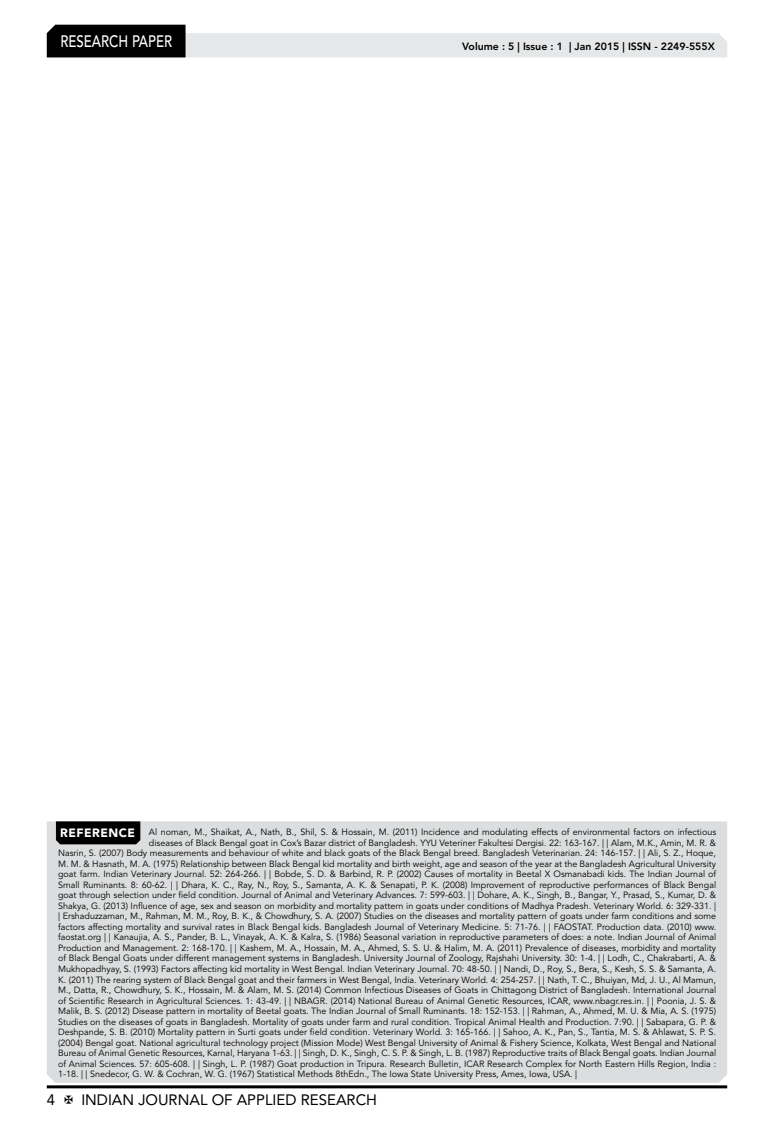
<style>
.page{position:relative;width:774px;height:1136px;background:#fff}
.page>*{position:absolute;margin:0;border:0;box-sizing:border-box;transform-origin:0 0}
.t1{font:500 16.5px "Avenir LT Std";color:#fff;scale:.8 1}
.t2{font:15px "Avenir LT Std";color:#000}
.t3{font:800 10.5px "Avenir LT Std";color:#000}
.t4{font:9px "Avenir LT Std";color:#000}
.s1{font-weight:900;font-size:12px;color:#fff}
</style>
<div class="page">
<hr style="left:47px;top:1085px;width:680px;height:3px;background:#000">
<svg style="left:47px;top:25px;width:680px;height:32px"></svg>
<div style="left:47px;top:821px;width:680px;height:261px;background:#dcddde"></div>
<div style="left:56px;top:821px;width:84px;height:23px;background:#000"></div>
<h1 class="t1" style="left:60px;top:32px;width:139px">RESEARCH PAPER</h1>
<p class="t3" style="left:462px;top:41px;width:254px">Volume : 5 | Issue : 1 | Jan 2015 | ISSN - 2249-555X</p>
<p class="t4" style="left:60px;top:827px;width:658px"><span class="s1">REFERENCE</span> Al noman, M., Shaikat, A., Nath, B., Shil, S. &amp; Hossain, M. (2011) Incidence and modulating effects of environmental factors on infectious</p>
<p class="t4" style="left:149px;top:837px;width:569px">diseases of Black Bengal goat in Cox’s Bazar district of Bangladesh. YYU Veteriner Fakultesi Dergisi. 22: 163-167. | | Alam, M.K., Amin, M. R. &amp;</p>
<p class="t4" style="left:58px;top:848px;width:659px">Nasrin, S. (2007) Body measurements and behaviour of white and black goats of the Black Bengal breed. Bangladesh Veterinarian. 24: 146-157. | | Ali, S. Z., Hoque,</p>
<p class="t4" style="left:58px;top:858px;width:660px">M. M. &amp; Hasnath, M. A. (1975) Relationship between Black Bengal kid mortality and birth weight, age and season of the year at the Bangladesh Agricultural University</p>
<p class="t4" style="left:58px;top:869px;width:660px">goat farm. Indian Veterinary Journal. 52: 264-266. | | Bobde, S. D. &amp; Barbind, R. P. (2002) Causes of mortality in Beetal X Osmanabadi kids. The Indian Journal of</p>
<p class="t4" style="left:58px;top:879px;width:660px">Small Ruminants. 8: 60-62. | | Dhara, K. C., Ray, N., Roy, S., Samanta, A. K. &amp; Senapati, P. K. (2008) Improvement of reproductive performances of Black Bengal</p>
<p class="t4" style="left:58px;top:890px;width:660px">goat through selection under field condition. Journal of Animal and Veterinary Advances. 7: 599-603. | | Dohare, A. K., Singh, B., Bangar, Y., Prasad, S., Kumar, D. &amp;</p>
<p class="t4" style="left:58px;top:900px;width:660px">Shakya, G. (2013) Influence of age, sex and season on morbidity and mortality pattern in goats under conditions of Madhya Pradesh. Veterinary World. 6: 329-331. |</p>
<p class="t4" style="left:58px;top:911px;width:660px">| Ershaduzzaman, M., Rahman, M. M., Roy, B. K., &amp; Chowdhury, S. A. (2007) Studies on the diseases and mortality pattern of goats under farm conditions and some</p>
<p class="t4" style="left:58px;top:921px;width:660px">factors affecting mortality and survival rates in Black Bengal kids. Bangladesh Journal of Veterinary Medicine. 5: 71-76. | | FAOSTAT. Production data. (2010) www.</p>
<p class="t4" style="left:58px;top:932px;width:660px">faostat.org | | Kanaujia, A. S., Pander, B. L., Vinayak, A. K. &amp; Kalra, S. (1986) Seasonal variation in reproductive parameters of does: a note. Indian Journal of Animal</p>
<p class="t4" style="left:58px;top:942px;width:660px">Production and Management. 2: 168-170. | | Kashem, M. A., Hossain, M. A., Ahmed, S. S. U. &amp; Halim, M. A. (2011) Prevalence of diseases, morbidity and mortality</p>
<p class="t4" style="left:58px;top:953px;width:660px">of Black Bengal Goats under different management systems in Bangladesh. University Journal of Zoology, Rajshahi University. 30: 1-4. | | Lodh, C., Chakrabarti, A. &amp;</p>
<p class="t4" style="left:58px;top:963px;width:660px">Mukhopadhyay, S. (1993) Factors affecting kid mortality in West Bengal. Indian Veterinary Journal. 70: 48-50. | | Nandi, D., Roy, S., Bera, S., Kesh, S. S. &amp; Samanta, A.</p>
<p class="t4" style="left:58px;top:974px;width:659px">K. (2011) The rearing system of Black Bengal goat and their farmers in West Bengal, India. Veterinary World. 4: 254-257. | | Nath, T. C., Bhuiyan, Md, J. U., Al Mamun,</p>
<p class="t4" style="left:58px;top:984px;width:659px">M., Datta, R., Chowdhury, S. K., Hossain, M. &amp; Alam, M. S. (2014) Common Infectious Diseases of Goats in Chittagong District of Bangladesh. International Journal</p>
<p class="t4" style="left:58px;top:995px;width:660px">of Scientific Research in Agricultural Sciences. 1: 43-49. | | NBAGR. (2014) National Bureau of Animal Genetic Resources, ICAR, www.nbagr.res.in. | | Poonia, J. S. &amp;</p>
<p class="t4" style="left:58px;top:1005px;width:660px">Malik, B. S. (2012) Disease pattern in mortality of Beetal goats. The Indian Journal of Small Ruminants. 18: 152-153. | | Rahman, A., Ahmed, M. U. &amp; Mia, A. S. (1975)</p>
<p class="t4" style="left:58px;top:1016px;width:659px">Studies on the diseases of goats in Bangladesh. Mortality of goats under farm and rural condition. Tropical Animal Health and Production. 7:90. | | Sabapara, G. P. &amp;</p>
<p class="t4" style="left:58px;top:1026px;width:659px">Deshpande, S. B. (2010) Mortality pattern in Surti goats under field condition. Veterinary World. 3: 165-166. | | Sahoo, A. K., Pan, S., Tantia, M. S. &amp; Ahlawat, S. P. S.</p>
<p class="t4" style="left:58px;top:1037px;width:659px">(2004) Bengal goat. National agricultural technology project (Mission Mode) West Bengal University of Animal &amp; Fishery Science, Kolkata, West Bengal and National</p>
<p class="t4" style="left:58px;top:1047px;width:660px">Bureau of Animal Genetic Resources, Karnal, Haryana 1-63. | | Singh, D. K., Singh, C. S. P. &amp; Singh, L. B. (1987) Reproductive traits of Black Bengal goats. Indian Journal</p>
<p class="t4" style="left:58px;top:1058px;width:659px">of Animal Sciences. 57: 605-608. | | Singh, L. P. (1987) Goat production in Tripura. Research Bulletin, ICAR Research Complex for North Eastern Hills Region, India :</p>
<p class="t4" style="left:58px;top:1068px;width:521px">1-18. | | Snedecor, G. W. &amp; Cochran, W. G. (1967) Statistical Methods 8thEdn., The Iowa State University Press, Ames, Iowa, USA. |</p>
<h2 class="t2" style="left:47px;top:1090px;width:10px">4</h2>
<h2 class="t2" style="left:81px;top:1090px;width:297px">INDIAN JOURNAL OF APPLIED RESEARCH</h2>
</div>
